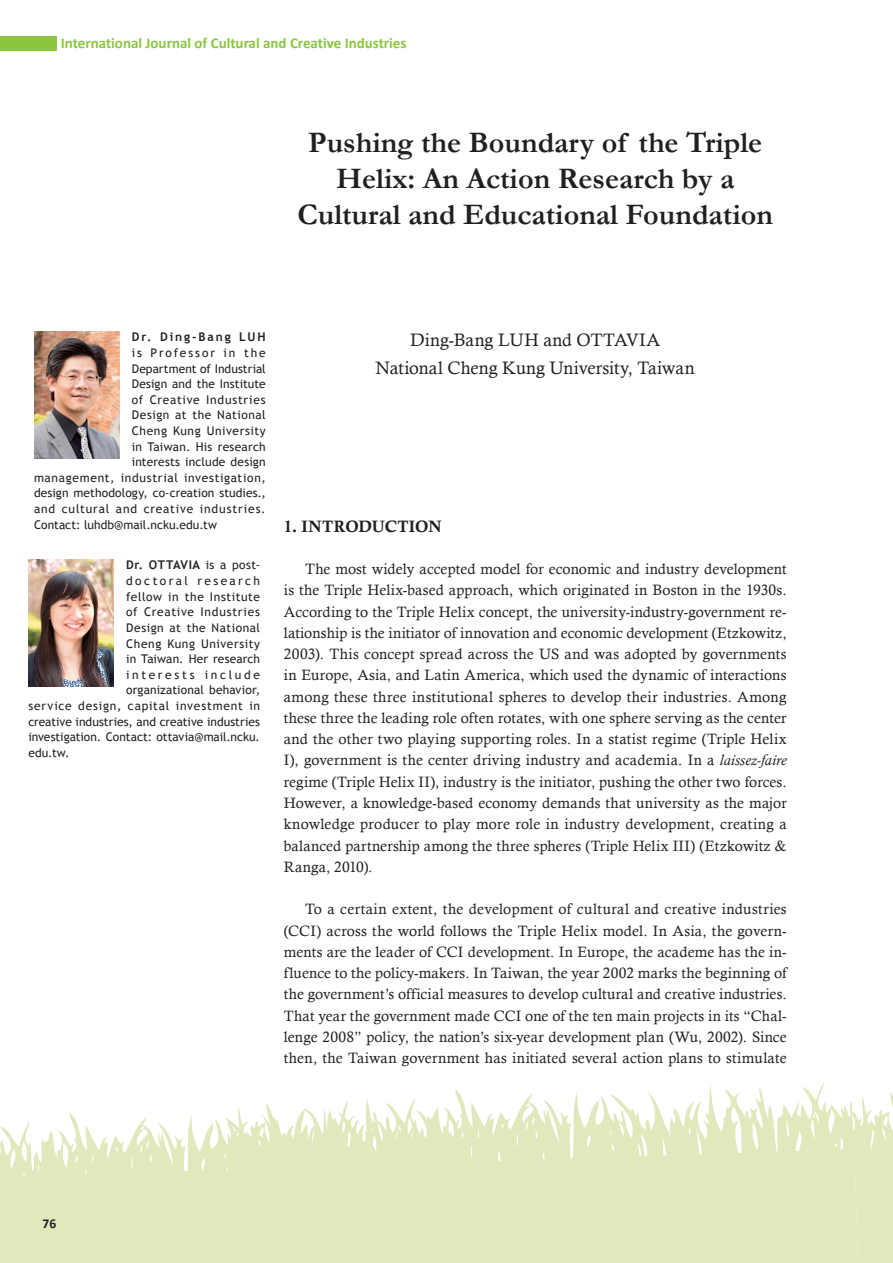
<style>
.page{position:relative;width:893px;height:1263px;background:#fff}
.page>*{position:absolute;margin:0;border:0;box-sizing:border-box;transform-origin:0 0}
.Journal_Title{font:700 30px/36px "Garamond";color:#231f20;text-align:center}
.author_name{font:18px "Calisto";color:#231f20}
.journal_section_titl{font:16.5px "Calis MT Bol";letter-spacing:-.01em;color:#231f20}
.review_text{font:15px/21.3px "Calisto";letter-spacing:.015em;color:#231f20;text-align:justify}
.t1{font:700 15px "Calibri";color:#8bc63e}
.t2{font:700 13.5px "Calibri";color:#231f20}
.author_note{font:12px "Trebuchet MS";letter-spacing:.035em;color:#231f20}
.author_note-2{font:12px "Trebuchet MS";letter-spacing:.005em;color:#231f20}
.author_note-3{font:12px "Trebuchet MS";color:#231f20}
.author_note-4{font:12px "Trebuchet MS";letter-spacing:.07em;color:#231f20}
.author_note-5{font:12px "Trebuchet MS";letter-spacing:.01em;color:#231f20}
.author_note-6{font:12px "Trebuchet MS";letter-spacing:.065em;color:#231f20}
.author_note-7{font:12px "Trebuchet MS";letter-spacing:.055em;color:#231f20}
.author_note-8{font:12px "Trebuchet MS";letter-spacing:.015em;color:#231f20}
.author_note-9{font:700 12px "Trebuchet MS";letter-spacing:.05em;color:#231f20}
.author_note-10{font:12px "Trebuchet MS";letter-spacing:.16em;color:#231f20}
.author_note-11{font:12px "Trebuchet MS";letter-spacing:.2em;color:#231f20}
.author_note-12{font:12px "Trebuchet MS";letter-spacing:.22em;color:#231f20}
.author_note-13{font:700 12px "Trebuchet MS";letter-spacing:.15em;color:#231f20}
.s1{font-weight:400}
.s2{font-style:italic}
</style>
<div class="page">
<svg style="left:0;top:1083px;width:851px;height:180px;fill:#e0e8bc"></svg>
<svg style="left:851px;top:1092px;width:42px;height:171px;background:#e4ebc6"></svg>
<div style="left:0;top:36px;width:57px;height:15px;background:#8bc63e"></div>
<img style="left:34px;top:331px;width:85px;height:128px">
<img style="left:28px;top:559px;width:85px;height:128px">
<p class="t1" style="left:61px;top:34px;width:347px">International Journal of Cultural and Creative Industries</p>
<p class="Journal_Title" style="left:297px;top:125px;width:477px">Pushing the Boundary of the Triple<br>Helix: An Action Research by a<br>Cultural and Educational Foundation</p>
<p class="author_note-13" style="left:132px;top:330px;width:135px">Dr. Ding-Bang LUH</p>
<p class="author_note-10" style="left:132px;top:346px;width:135px">is Professor in the</p>
<p class="author_note-2" style="left:132px;top:361px;width:135px">Department of Industrial</p>
<p class="author_note-2" style="left:132px;top:377px;width:135px">Design and the Institute</p>
<p class="author_note-6" style="left:132px;top:392px;width:135px">of Creative Industries</p>
<p class="author_note" style="left:132px;top:408px;width:135px">Design at the National</p>
<p class="author_note" style="left:132px;top:424px;width:135px">Cheng Kung University</p>
<p class="author_note" style="left:132px;top:439px;width:135px">in Taiwan. His research</p>
<p class="author_note-8" style="left:132px;top:455px;width:135px">interests include design</p>
<p class="author_note-7" style="left:34px;top:470px;width:233px">management, industrial investigation,</p>
<p class="author_note-2" style="left:34px;top:486px;width:233px">design methodology, co-creation studies.,</p>
<p class="author_note-4" style="left:34px;top:502px;width:233px">and cultural and creative industries.</p>
<p class="author_note-2" style="left:34px;top:517px;width:185px">Contact: luhdb@mail.ncku.edu.tw</p>
<p class="author_note-9" style="left:126px;top:558px;width:135px">Dr. OTTAVIA <span class="s1">is a post-</span></p>
<p class="author_note-11" style="left:126px;top:574px;width:135px">doctoral research</p>
<p class="author_note" style="left:126px;top:589px;width:135px">fellow in the Institute</p>
<p class="author_note-6" style="left:126px;top:605px;width:135px">of Creative Industries</p>
<p class="author_note" style="left:126px;top:621px;width:135px">Design at the National</p>
<p class="author_note" style="left:126px;top:636px;width:135px">Cheng Kung University</p>
<p class="author_note-5" style="left:126px;top:652px;width:135px">in Taiwan. Her research</p>
<p class="author_note-12" style="left:126px;top:667px;width:135px">interests include</p>
<p class="author_note-5" style="left:126px;top:683px;width:135px">organizational behavior,</p>
<p class="author_note-4" style="left:28px;top:699px;width:233px">service design, capital investment in</p>
<p class="author_note-3" style="left:28px;top:714px;width:233px">creative industries, and creative industries</p>
<p class="author_note-3" style="left:28px;top:730px;width:233px">investigation. Contact: ottavia@mail.ncku.</p>
<p class="author_note" style="left:28px;top:745px;width:43px">edu.tw.</p>
<p class="author_name" style="left:410px;top:330px;width:252px">Ding-Bang LUH and OTTAVIA</p>
<p class="author_name" style="left:376px;top:357px;width:320px">National Cheng Kung University, Taiwan</p>
<p class="journal_section_titl" style="left:284px;top:516px;width:159px">1. INTRODUCTION</p>
<p class="review_text" style="left:284px;top:558px;width:504px;text-indent:21px">The most widely accepted model for economic and industry development is the Triple Helix-based approach, which originated in Boston in the 1930s.<br>According to the Triple Helix concept, the university-industry-government re&shy;lationship is the initiator of innovation and economic development (Etzkowitz, 2003). This concept spread across the US and was adopted by governments in Europe, Asia, and Latin America, which used the dynamic of interactions among these three institutional spheres to develop their industries. Among these three the leading role often rotates, with one sphere serving as the center and the other two playing supporting roles. In a statist regime (Triple Helix I), government is the center driving industry and academia. In a <span class="s2">laissez-faire </span>regime (Triple Helix II), industry is the initiator, pushing the other two forces.<br>However, a knowledge-based economy demands that university as the major knowledge producer to play more role in industry development, creating a balanced partnership among the three spheres (Triple Helix III) (Etzkowitz &amp; Ranga, 2010).</p>
<p class="review_text" style="left:284px;top:898px;width:504px;text-indent:21px">To a certain extent, the development of cultural and creative industries (CCI) across the world follows the Triple Helix model. In Asia, the govern&shy;ments are the leader of CCI development. In Europe, the academe has the in&shy;fluence to the policy-makers. In Taiwan, the year 2002 marks the beginning of the government’s official measures to develop cultural and creative industries.<br>That year the government made CCI one of the ten main projects in its “Chal&shy;lenge 2008” policy, the nation’s six-year development plan (Wu, 2002). Since then, the Taiwan government has initiated several action plans to stimulate</p>
<p class="t2" style="left:43px;top:1214px;width:15px">76</p>
</div>
